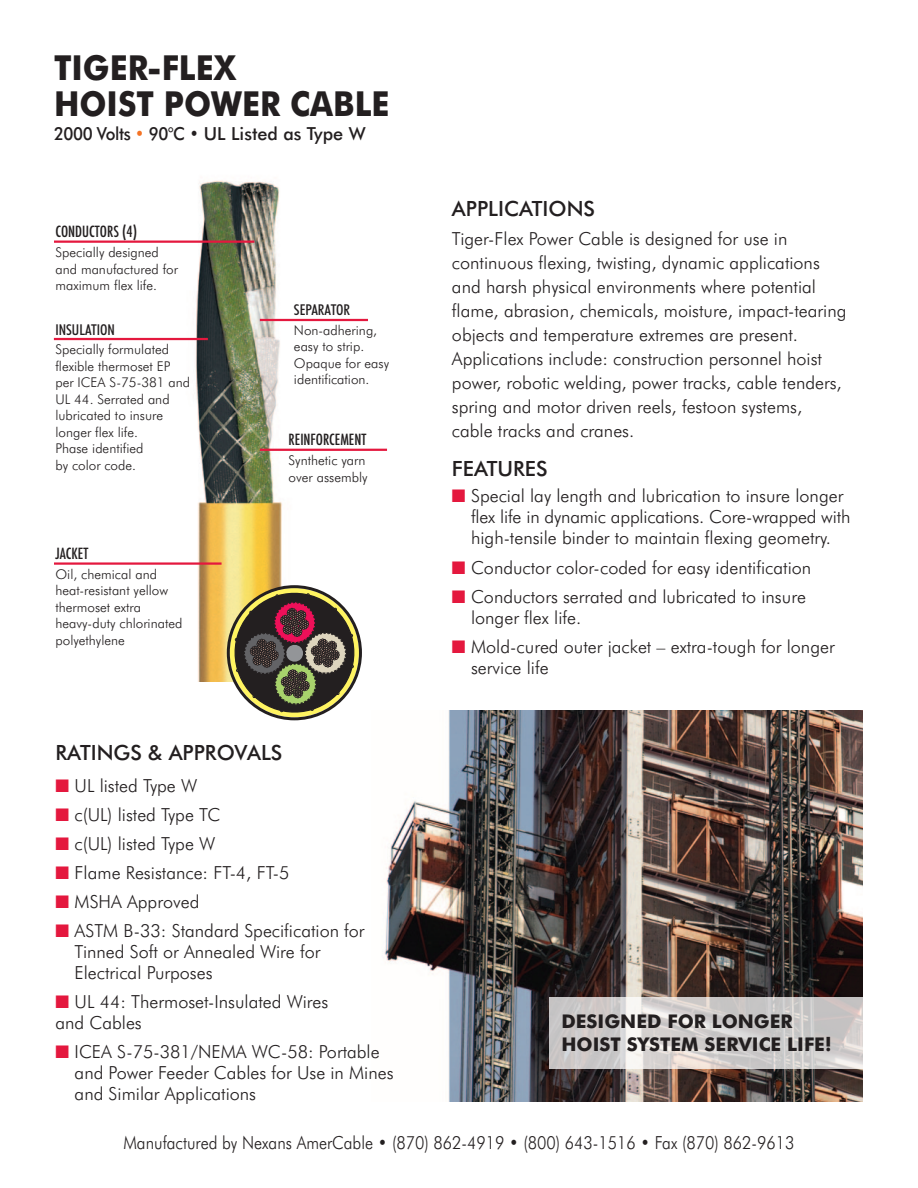
<style>
.page{position:relative;width:918px;height:1188px;background:#fff}
.page>*{position:absolute;margin:0;border:0;box-sizing:border-box;transform-origin:0 0}
.t1{font:700 34.5px/36px "Futura BT";color:#231f20;scale:.92 1}
.t2{font:500 21px "Futura BT";color:#231f20}
.t3{font:700 18.9px/23px "Futura BT";color:#231f20}
.t4{font:300 18px/21px "Futura BT";color:#231f20}
.t5{font:300 18px "Futura BT";color:#231f20;scale:.9 1}
.t6{font:500 18px "Futura BT";letter-spacing:-.015em;color:#231f20;scale:.92 1}
.t7{font:500 condensed 15px "Futura";color:#231f20}
.t8{font:500 condensed 15px "Futura BT";color:#231f20}
.t9{font:300 13.5px/16.5px "Futura BT";color:#231f20}
.s1{color:#f47325}
.s2{color:#e4183e}
</style>
<div class="page">
<img style="left:384px;top:711px;width:478px;height:390px">
<div style="left:549px;top:997px;width:313px;height:71px;background:#fff;opacity:.75"></div>
<img style="left:177px;top:180px;width:137px;height:501px">
<hr style="left:54px;top:241px;width:200px;height:2px;background:#e4183e">
<hr style="left:54px;top:338px;width:154px;height:2px;background:#e4183e">
<hr style="left:260px;top:319px;width:108px;height:2px;background:#e4183e">
<hr style="left:54px;top:562px;width:168px;height:3px;background:#e4183e">
<hr style="left:260px;top:449px;width:127px;height:2px;background:#e4183e">
<svg style="left:227px;top:585px;width:135px;height:135px"></svg>
<p class="t1" style="left:54px;top:50px;width:366px">TIGER-FLEX<br>HOIST POWER CABLE</p>
<p class="t6" style="left:54px;top:126px;width:340px">2000 Volts <span class="s1">•</span> 90°C • UL Listed as Type W</p>
<p class="t7" style="left:56px;top:223px;width:83px">CONDUCTORS (4)</p>
<p class="t9" style="left:56px;top:245px;width:124px">Specially designed and manufactured for maximum flex life.</p>
<p class="t8" style="left:55px;top:324px;width:61px">INSULATION</p>
<p class="t9" style="left:55px;top:342px;width:136px">Specially formulated flexible thermoset EP per ICEA S-75-381 and<br>UL 44. Serrated and lubricated to insure longer flex life.<br>Phase identified<br>by color code.</p>
<p class="t7" style="left:56px;top:545px;width:34px">JACKET</p>
<p class="t9" style="left:56px;top:567px;width:128px">Oil, chemical and heat-resistant yellow thermoset extra heavy-duty chlorinated polyethylene</p>
<p class="t8" style="left:294px;top:304px;width:58px">SEPARATOR</p>
<p class="t9" style="left:294px;top:323px;width:97px">Non-adhering, easy to strip.<br>Opaque for easy identification.</p>
<p class="t7" style="left:289px;top:431px;width:79px">REINFORCEMENT</p>
<p class="t9" style="left:289px;top:453px;width:80px">Synthetic yarn over assembly</p>
<p class="t2" style="left:56px;top:744px;width:228px">RATINGS &amp; APPROVALS</p>
<p class="t4" style="left:56px;top:776px;width:143px"><span class="s2">■</span> UL listed Type W</p>
<p class="t4" style="left:56px;top:805px;width:166px"><span class="s2">■</span> c(UL) listed Type TC</p>
<p class="t4" style="left:56px;top:834px;width:161px"><span class="s2">■</span> c(UL) listed Type W</p>
<p class="t4" style="left:56px;top:864px;width:236px"><span class="s2">■</span> Flame Resistance: FT-4, FT-5</p>
<p class="t4" style="left:56px;top:893px;width:145px"><span class="s2">■</span> MSHA Approved</p>
<p class="t4" style="left:75px;top:922px;width:292px;text-indent:-19px"><span class="s2">■</span> ASTM B-33: Standard Specification for<br>Tinned Soft or Annealed Wire for<br>Electrical Purposes</p>
<p class="t4" style="left:56px;top:993px;width:274px"><span class="s2">■</span> UL 44: Thermoset-Insulated Wires and Cables</p>
<p class="t4" style="left:75px;top:1043px;width:320px;text-indent:-19px"><span class="s2">■</span> ICEA S-75-381/NEMA WC-58: Portable and Power Feeder Cables for Use in Mines and Similar Applications</p>
<p class="t2" style="left:452px;top:200px;width:145px">APPLICATIONS</p>
<p class="t4" style="left:452px;top:228px;width:396px;line-height:24px">Tiger-Flex Power Cable is designed for use in continuous flexing, twisting, dynamic applications and harsh physical environments where potential flame, abrasion, chemicals, moisture, impact-tearing objects and temperature extremes are present.<br>Applications include: construction personnel hoist power, robotic welding, power tracks, cable tenders, spring and motor driven reels, festoon systems, cable tracks and cranes.</p>
<p class="t2" style="left:452px;top:460px;width:97px">FEATURES</p>
<p class="t4" style="left:471px;top:487px;width:381px;text-indent:-19px"><span class="s2">■</span> Special lay length and lubrication to insure longer flex life in dynamic applications. Core-wrapped with high-tensile binder to maintain flexing geometry.</p>
<p class="t4" style="left:452px;top:558px;width:361px"><span class="s2">■</span> Conductor color-coded for easy identification</p>
<p class="t4" style="left:471px;top:587px;width:336px;text-indent:-19px"><span class="s2">■</span> Conductors serrated and lubricated to insure longer flex life.</p>
<p class="t4" style="left:471px;top:637px;width:365px;text-indent:-19px"><span class="s2">■</span> Mold-cured outer jacket – extra-tough for longer service life</p>
<p class="t3" style="left:561px;top:1010px;width:272px">DESIGNED FOR LONGER<br>HOIST SYSTEM SERVICE LIFE!</p>
<p class="t5" style="left:123px;top:1135px;width:747px">Manufactured by Nexans AmerCable • (870) 862-4919 • (800) 643-1516 • Fax (870) 862-9613</p>
</div>
